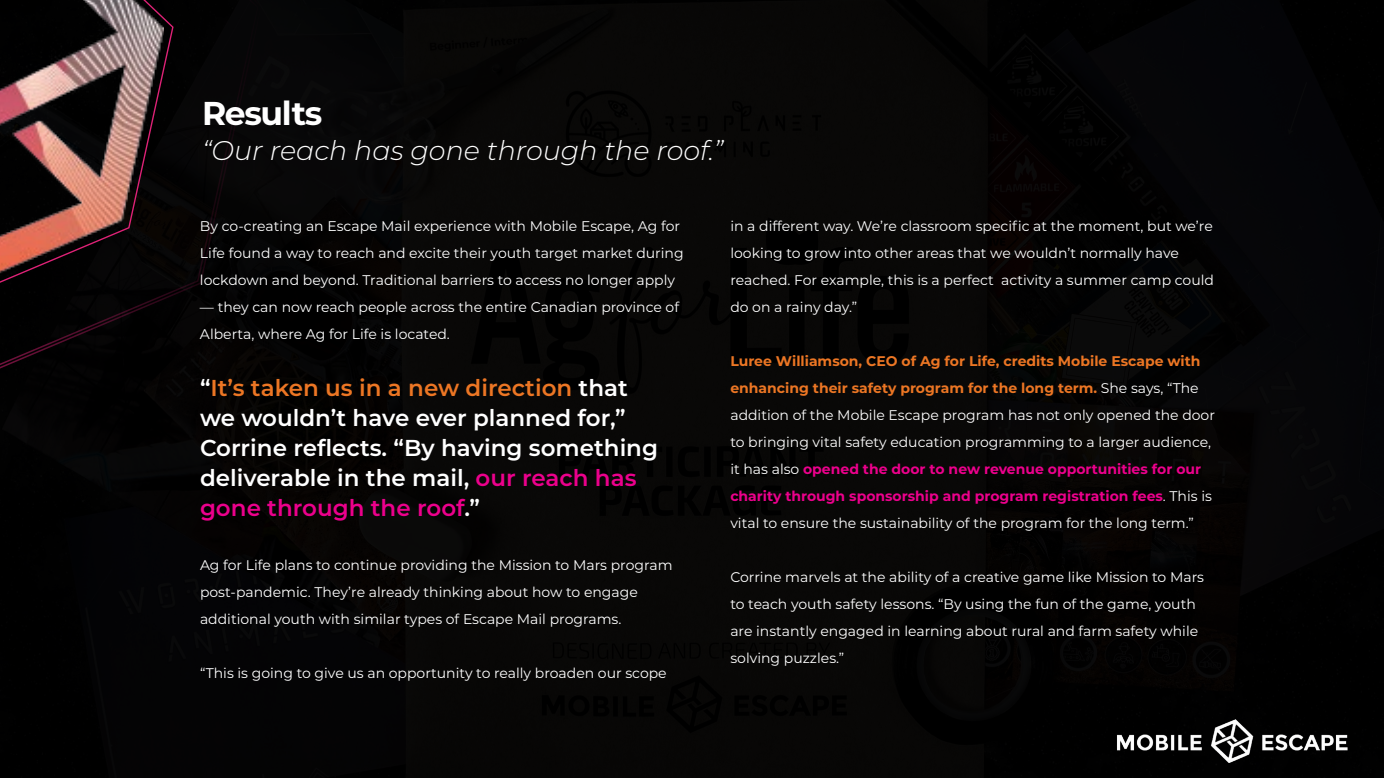
<style>
.page{position:relative;width:1384px;height:778px;background:#000}
.page>*{position:absolute;margin:0;border:0;box-sizing:border-box;transform-origin:0 0}
.t1{font:700 33px "Montserrat";letter-spacing:-.04em;color:#fff}
.t2{font:italic 300 27px "Montserrat";color:#fff}
.t3{font:600 23px/30px "Montserrat";color:#fff}
.t4{font:14px/27px "Montserrat";color:#fff}
.s1{color:#ec7624}
.s2{color:#ec008c}
.s3{font-weight:700;color:#ec7624}
.s4{font-weight:700;color:#ec008c}
</style>
<div class="page">
<svg style="left:0;top:90px;width:240px;height:279px"></svg>
<svg style="left:0;top:0;width:174px;height:324px"></svg>
<img style="left:1117px;top:720px;width:231px;height:42px">
<h1 class="t1" style="left:202px;top:89px;width:122px">Results</h1>
<h2 class="t2" style="left:202px;top:132px;width:523px">“Our reach has gone through the roof.”</h2>
<p class="t4" style="left:200px;top:212px;width:485px">By co-creating an Escape Mail experience with Mobile Escape, Ag for<br>Life found a way to reach and excite their youth target market during lockdown and beyond. Traditional barriers to access no longer apply</p>
<p class="t4" style="left:200px;top:293px;width:481px">— they can now reach people across the entire Canadian province of<br>Alberta, where Ag for Life is located.</p>
<h3 class="t3" style="left:200px;top:371px;width:460px">“<span class="s1">It’s taken us in a new direction</span> that we wouldn’t have ever planned for,” Corrine reflects. “By having something deliverable in the mail, <span class="s2">our reach has gone through the roof</span>.”</h3>
<p class="t4" style="left:200px;top:551px;width:474px">Ag for Life plans to continue providing the Mission to Mars program post-pandemic. They’re already thinking about how to engage additional youth with similar types of Escape Mail programs.</p>
<p class="t4" style="left:200px;top:659px;width:468px">“This is going to give us an opportunity to really broaden our scope</p>
<p class="t4" style="left:730px;top:212px;width:485px">in a different way. We’re classroom specific at the moment, but we’re looking to grow into other areas that we wouldn’t normally have reached. For example, this is a perfect activity a summer camp could do on a rainy day.”</p>
<p class="t4" style="left:730px;top:347px;width:486px"><span class="s3">Luree Williamson, CEO of Ag for Life, credits Mobile Escape with enhancing their safety program for the long term.</span> She says, “The addition of the Mobile Escape program has not only opened the door to bringing vital safety education programming to a larger audience, it has also <span class="s4">opened the door to new revenue opportunities for our charity through sponsorship and program registration fees</span>. This is vital to ensure the sustainability of the program for the long term.”</p>
<p class="t4" style="left:730px;top:563px;width:475px">Corrine marvels at the ability of a creative game like Mission to Mars to teach youth safety lessons. “By using the fun of the game, youth are instantly engaged in learning about rural and farm safety while solving puzzles.”</p>
</div>
